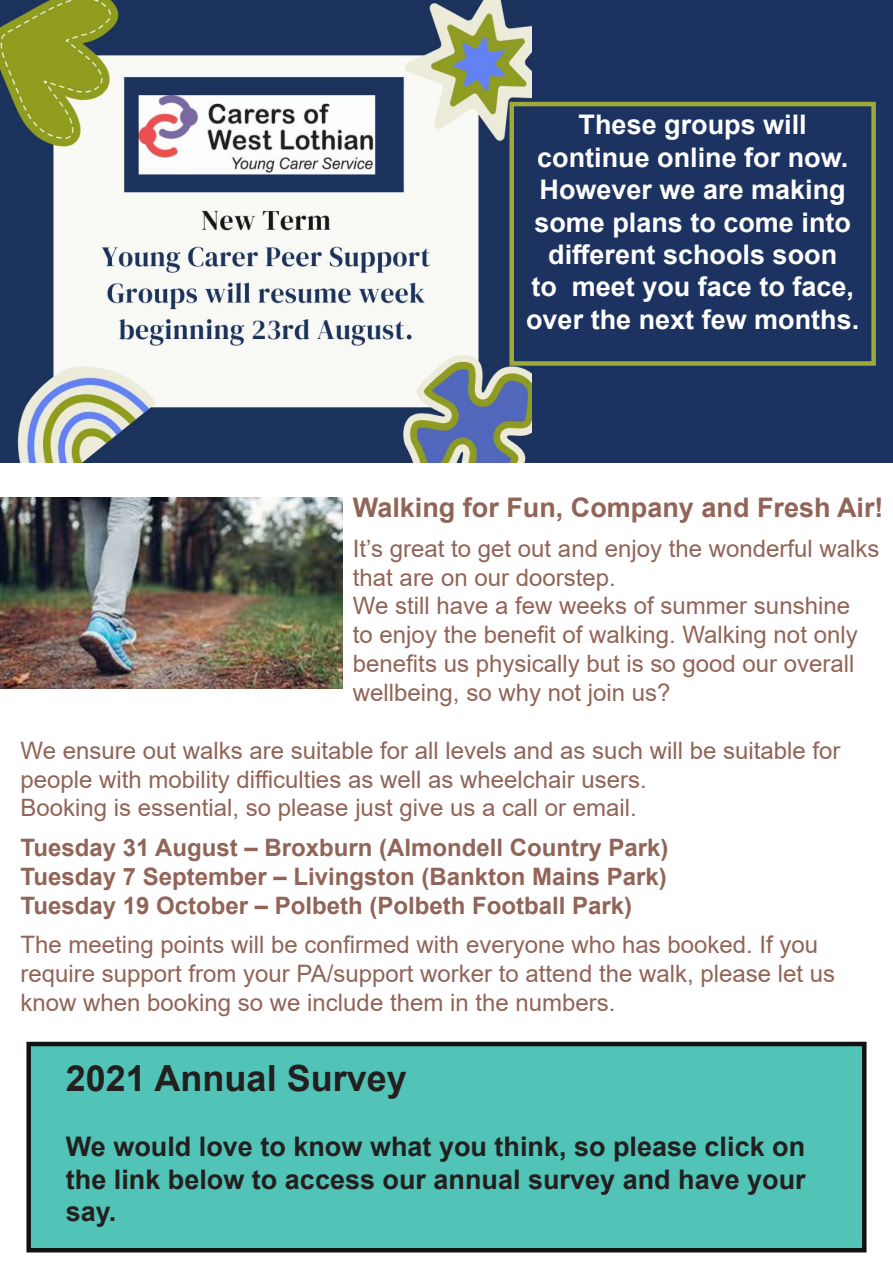
<style>
.page{position:relative;width:893px;height:1263px;background:#fff}
.page>*{position:absolute;margin:0;border:0;box-sizing:border-box;transform-origin:0 0}
.t1{font:700 36px "Arial";color:#241f1f}
.t2{font:700 27px/32.4px "Arial";color:#fff;text-align:center}
.t3{font:700 27px/32.4px "Arial";color:#241f1f;text-align:justify}
.t4{font:700 27px "Arial";color:#916457}
.t5{font:24px/28.8px "Arial";color:#916457}
.t6{font:700 24px/28.8px "Arial";color:#916457;text-align:justify}
</style>
<div class="page">
<div style="left:531px;top:0;width:362px;height:462px;background:#1c3260"></div>
<div style="left:26px;top:1042px;width:840px;height:210px;background:#51c3b7;border:4px solid #111213"></div>
<img style="left:0;top:0;width:531px;height:462px">
<img style="left:0;top:498px;width:343px;height:191px">
<div style="left:509px;top:102px;width:367px;height:264px;border:4px solid #9fa937"></div>
<p class="t2" style="left:526px;top:109px;width:335px">These groups will continue online for now.<br>However we are making some plans to come into different schools soon<br>to meet you face to face, over the next few months.</p>
<p class="t4" style="left:353px;top:489px;width:532px">Walking for Fun, Company and Fresh Air!</p>
<p class="t5" style="left:353px;top:534px;width:528px">It’s great to get out and enjoy the wonderful walks that are on our doorstep.<br>We still have a few weeks of summer sunshine<br>to enjoy the benefit of walking. Walking not only benefits us physically but is so good our overall wellbeing, so why not join us?</p>
<p class="t5" style="left:20px;top:736px;width:821px">We ensure out walks are suitable for all levels and as such will be suitable for people with mobility difficulties as well as wheelchair users.<br>Booking is essential, so please just give us a call or email.</p>
<p class="t6" style="left:20px;top:833px;width:650px">Tuesday 31 August – Broxburn (Almondell Country Park)<br>Tuesday 7 September – Livingston (Bankton Mains Park)<br>Tuesday 19 October – Polbeth (Polbeth Football Park)</p>
<p class="t5" style="left:20px;top:930px;width:816px">The meeting points will be confirmed with everyone who has booked. If you require support from your PA/support worker to attend the walk, please let us know when booking so we include them in the numbers.</p>
<h1 class="t1" style="left:66px;top:1053px;width:342px">2021 Annual Survey</h1>
<p class="t3" style="left:66px;top:1131px;width:741px">We would love to know what you think, so please click on the link below to access our annual survey and have your say.</p>
</div>
